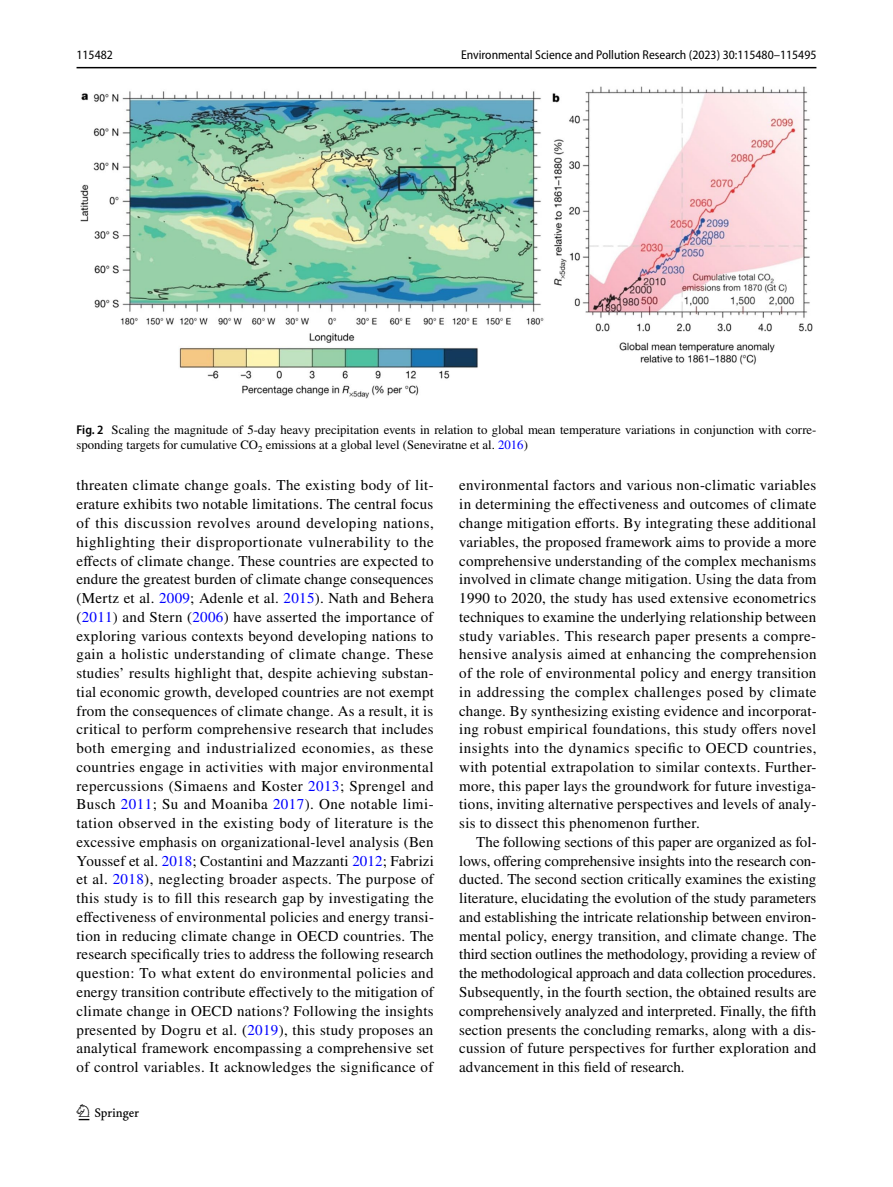
<style>
.page{position:relative;width:893px;height:1187px;background:#fff}
.page>*{position:absolute;margin:0;border:0;box-sizing:border-box;transform-origin:0 0}
.t1{font:22.5px "Springnew Regular 3";color:#000}
.t2{font:15px/18.8px "STIX";letter-spacing:.02em;color:#000;text-align:justify}
.t3{font:12.75px/15px "STIX";color:#000}
.t4{font:semi-condensed 12.75px "Myriad Pro";color:#000}
.s1{font-family:"Myriad Pro";font-weight:600;font-stretch:semi-condensed}
.s2{color:#00f}
</style>
<div class="page">
<hr style="left:77px;top:67px;width:739px;height:1px;background:#000">
<img style="left:81px;top:87px;width:731px;height:312px">
<p class="t4" style="left:77px;top:48px;width:38px">115482</p>
<p class="t4" style="left:461px;top:48px;width:357px">Environmental Science and Pollution Research (2023) 30:115480–115495</p>
<p class="t3" style="left:77px;top:423px;width:741px"><span class="s1">Fig. 2</span> Scaling the magnitude of 5-day heavy precipitation events in relation to global mean temperature variations in conjunction with corre&shy;sponding targets for cumulative CO<sub>2</sub> emissions at a global level (Seneviratne et al. <span class="s2">2016</span>)</p>
<p class="t2" style="left:77px;top:477px;width:359px">threaten climate change goals. The existing body of lit&shy;erature exhibits two notable limitations. The central focus of this discussion revolves around developing nations, highlighting their disproportionate vulnerability to the effects of climate change. These countries are expected to endure the greatest burden of climate change consequences (Mertz et al. <span class="s2">2009</span>; Adenle et al. <span class="s2">2015</span>). Nath and Behera (<span class="s2">2011</span>) and Stern (<span class="s2">2006</span>) have asserted the importance of exploring various contexts beyond developing nations to gain a holistic understanding of climate change. These studies’ results highlight that, despite achieving substan&shy;tial economic growth, developed countries are not exempt from the consequences of climate change. As a result, it is critical to perform comprehensive research that includes both emerging and industrialized economies, as these countries engage in activities with major environmental repercussions (Simaens and Koster <span class="s2">2013</span>; Sprengel and Busch <span class="s2">2011</span>; Su and Moaniba <span class="s2">2017</span>). One notable limi&shy;tation observed in the existing body of literature is the excessive emphasis on organizational-level analysis (Ben Youssef et al. <span class="s2">2018</span>; Costantini and Mazzanti <span class="s2">2012</span>; Fabrizi et al. <span class="s2">2018</span>), neglecting broader aspects. The purpose of this study is to fill this research gap by investigating the effectiveness of environmental policies and energy transi&shy;tion in reducing climate change in OECD countries. The research specifically tries to address the following research question: To what extent do environmental policies and energy transition contribute effectively to the mitigation of climate change in OECD nations? Following the insights presented by Dogru et al. (<span class="s2">2019</span>), this study proposes an analytical framework encompassing a comprehensive set of control variables. It acknowledges the significance of</p>
<p class="t2" style="left:459px;top:477px;width:359px">environmental factors and various non-climatic variables in determining the effectiveness and outcomes of climate change mitigation efforts. By integrating these additional variables, the proposed framework aims to provide a more comprehensive understanding of the complex mechanisms involved in climate change mitigation. Using the data from 1990 to 2020, the study has used extensive econometrics techniques to examine the underlying relationship between study variables. This research paper presents a compre&shy;hensive analysis aimed at enhancing the comprehension of the role of environmental policy and energy transition in addressing the complex challenges posed by climate change. By synthesizing existing evidence and incorporat&shy;ing robust empirical foundations, this study offers novel insights into the dynamics specific to OECD countries, with potential extrapolation to similar contexts. Further&shy;more, this paper lays the groundwork for future investiga&shy;tions, inviting alternative perspectives and levels of analy&shy;sis to dissect this phenomenon further.</p>
<p class="t2" style="left:459px;top:833px;width:359px;text-indent:17px">The following sections of this paper are organized as fol&shy;lows, offering comprehensive insights into the research con&shy;ducted. The second section critically examines the existing literature, elucidating the evolution of the study parameters and establishing the intricate relationship between environ&shy;mental policy, energy transition, and climate change. The third section outlines the methodology, providing a review of the methodological approach and data collection procedures.<br>Subsequently, in the fourth section, the obtained results are comprehensively analyzed and interpreted. Finally, the fifth section presents the concluding remarks, along with a dis&shy;cussion of future perspectives for further exploration and advancement in this field of research.</p>
<h1 class="t1" style="left:79px;top:1104px;width:62px">1 3</h1>
</div>
